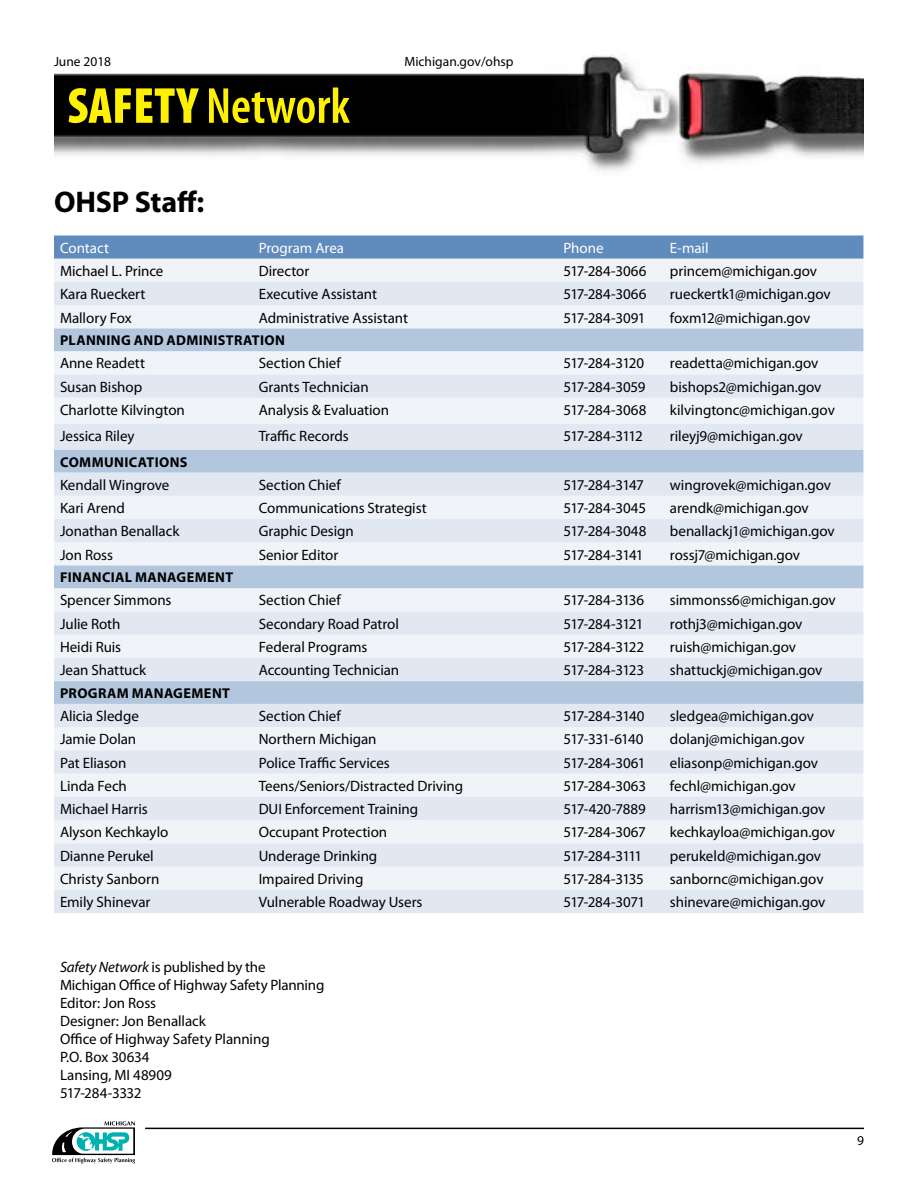
<style>
.page{position:relative;width:918px;height:1188px;background:#fff}
.page>*{position:absolute;margin:0;border:0;box-sizing:border-box;transform-origin:0 0}
.t1{font:600 condensed 51px "Myriad Pro";color:#fff200}
.t2{font:700 30px "Myriad Pro";letter-spacing:-.01em;color:#000}
.t3{font:15px/18px "Myriad Pro";letter-spacing:-.005em;color:#000}
.t4{font:15px "Myriad Pro";letter-spacing:-.05em;color:#000}
.t5{font:15px "Myriad Pro";letter-spacing:-.06em;color:#000}
.t6{font:15px "Myriad Pro";letter-spacing:-.005em;color:#fff}
.t7{font:15px "Myriad Pro";letter-spacing:-.025em;color:#000}
.t8{font:15px "Myriad Pro";letter-spacing:-.03em;color:#000}
.t9{font:700 14.25px "Myriad Pro";letter-spacing:.025em;color:#000}
.t10{font:13.5px "Myriad Pro";color:#000}
.s1{font-weight:900}
.s2{font-style:italic}
</style>
<div class="page">
<img style="left:54px;top:55px;width:810px;height:117px">
<div style="left:62px;top:81px;width:294px;height:48px;background:#000"></div>
<svg style="left:52px;top:1121px;width:83px;height:43px"></svg>
<hr style="left:145px;top:1128px;width:719px;height:1px;background:#000">
<div style="left:54px;top:236px;width:809px;height:23px;background:#608bbd"></div>
<div style="left:54px;top:259px;width:809px;height:23px;background:#f0f4f9"></div>
<svg style="left:54px;top:282px;width:809px;height:631px;fill:#e1e8f2"></svg>
<svg style="left:54px;top:328px;width:809px;height:376px"></svg>
<p class="t10" style="left:54px;top:53px;width:59px">June 2018</p>
<p class="t10" style="left:404px;top:53px;width:111px">Michigan.gov/ohsp</p>
<h1 class="t1" style="left:68px;top:74px;width:284px"><span class="s1">SAFETY</span> Network</h1>
<h2 class="t2" style="left:54px;top:182px;width:152px">OHSP Staff:</h2>
<p class="t6" style="left:60px;top:238px;width:51px">Contact</p>
<p class="t6" style="left:259px;top:238px;width:87px">Program Area</p>
<p class="t6" style="left:563px;top:238px;width:42px">Phone</p>
<p class="t6" style="left:670px;top:238px;width:40px">E-mail</p>
<p class="t3" style="left:60px;top:262px;width:105px">Michael L. Prince</p>
<p class="t3" style="left:259px;top:262px;width:52px">Director</p>
<p class="t3" style="left:563px;top:262px;width:84px">517-284-3066</p>
<p class="t3" style="left:670px;top:262px;width:149px">princem@michigan.gov</p>
<p class="t3" style="left:60px;top:285px;width:87px">Kara Rueckert</p>
<p class="t3" style="left:259px;top:285px;width:120px">Executive Assistant</p>
<p class="t3" style="left:563px;top:285px;width:84px">517-284-3066</p>
<p class="t3" style="left:670px;top:285px;width:162px">rueckertk1@michigan.gov</p>
<p class="t3" style="left:60px;top:308px;width:73px">Mallory Fox</p>
<p class="t3" style="left:259px;top:308px;width:151px">Administrative Assistant</p>
<p class="t3" style="left:563px;top:308px;width:84px">517-284-3091</p>
<p class="t3" style="left:670px;top:308px;width:142px">foxm12@michigan.gov</p>
<p class="t9" style="left:60px;top:331px;width:226px">PLANNING AND ADMINISTRATION</p>
<p class="t3" style="left:60px;top:354px;width:87px">Anne Readett</p>
<p class="t3" style="left:259px;top:354px;width:84px">Section Chief</p>
<p class="t4" style="left:563px;top:354px;width:82px">517-284-3120</p>
<p class="t3" style="left:670px;top:354px;width:150px">readetta@michigan.gov</p>
<p class="t3" style="left:60px;top:377px;width:84px">Susan Bishop</p>
<p class="t3" style="left:259px;top:377px;width:112px">Grants Technician</p>
<p class="t3" style="left:563px;top:377px;width:84px">517-284-3059</p>
<p class="t3" style="left:670px;top:377px;width:153px">bishops2@michigan.gov</p>
<p class="t3" style="left:60px;top:401px;width:126px">Charlotte Kilvington</p>
<p class="t3" style="left:259px;top:401px;width:132px">Analysis &amp; Evaluation</p>
<p class="t3" style="left:563px;top:401px;width:84px">517-284-3068</p>
<p class="t3" style="left:670px;top:401px;width:166px">kilvingtonc@michigan.gov</p>
<p class="t3" style="left:60px;top:427px;width:76px">Jessica Riley</p>
<p class="t3" style="left:259px;top:427px;width:92px">Traffic Records</p>
<p class="t5" style="left:563px;top:427px;width:81px">517-284-3112</p>
<p class="t3" style="left:670px;top:427px;width:134px">rileyj9@michigan.gov</p>
<p class="t9" style="left:60px;top:452px;width:129px">COMMUNICATIONS</p>
<p class="t3" style="left:60px;top:475px;width:111px">Kendall Wingrove</p>
<p class="t3" style="left:259px;top:475px;width:84px">Section Chief</p>
<p class="t4" style="left:563px;top:475px;width:82px">517-284-3147</p>
<p class="t3" style="left:670px;top:475px;width:163px">wingrovek@michigan.gov</p>
<p class="t3" style="left:60px;top:499px;width:66px">Kari Arend</p>
<p class="t3" style="left:259px;top:499px;width:169px">Communications Strategist</p>
<p class="t3" style="left:563px;top:499px;width:84px">517-284-3045</p>
<p class="t3" style="left:670px;top:499px;width:140px">arendk@michigan.gov</p>
<p class="t3" style="left:60px;top:522px;width:121px">Jonathan Benallack</p>
<p class="t3" style="left:259px;top:522px;width:97px">Graphic Design</p>
<p class="t3" style="left:563px;top:522px;width:85px">517-284-3048</p>
<p class="t3" style="left:670px;top:522px;width:166px">benallackj1@michigan.gov</p>
<p class="t3" style="left:60px;top:545px;width:55px">Jon Ross</p>
<p class="t3" style="left:259px;top:545px;width:81px">Senior Editor</p>
<p class="t5" style="left:563px;top:545px;width:82px">517-284-3141</p>
<p class="t3" style="left:670px;top:545px;width:132px">rossj7@michigan.gov</p>
<p class="t9" style="left:60px;top:568px;width:175px">FINANCIAL MANAGEMENT</p>
<p class="t3" style="left:60px;top:591px;width:113px">Spencer Simmons</p>
<p class="t3" style="left:259px;top:591px;width:84px">Section Chief</p>
<p class="t4" style="left:563px;top:591px;width:82px">517-284-3136</p>
<p class="t3" style="left:670px;top:591px;width:167px">simmonss6@michigan.gov</p>
<p class="t3" style="left:60px;top:614px;width:62px">Julie Roth</p>
<p class="t3" style="left:259px;top:614px;width:142px">Secondary Road Patrol</p>
<p class="t4" style="left:563px;top:614px;width:82px">517-284-3121</p>
<p class="t3" style="left:670px;top:614px;width:134px">rothj3@michigan.gov</p>
<p class="t3" style="left:60px;top:638px;width:63px">Heidi Ruis</p>
<p class="t3" style="left:259px;top:638px;width:110px">Federal Programs</p>
<p class="t4" style="left:563px;top:638px;width:82px">517-284-3122</p>
<p class="t3" style="left:670px;top:638px;width:128px">ruish@michigan.gov</p>
<p class="t3" style="left:60px;top:661px;width:88px">Jean Shattuck</p>
<p class="t3" style="left:259px;top:661px;width:142px">Accounting Technician</p>
<p class="t4" style="left:563px;top:661px;width:82px">517-284-3123</p>
<p class="t3" style="left:670px;top:661px;width:154px">shattuckj@michigan.gov</p>
<p class="t9" style="left:60px;top:684px;width:171px">PROGRAM MANAGEMENT</p>
<p class="t3" style="left:60px;top:707px;width:80px">Alicia Sledge</p>
<p class="t3" style="left:259px;top:707px;width:84px">Section Chief</p>
<p class="t4" style="left:563px;top:707px;width:83px">517-284-3140</p>
<p class="t3" style="left:670px;top:707px;width:146px">sledgea@michigan.gov</p>
<p class="t3" style="left:60px;top:730px;width:78px">Jamie Dolan</p>
<p class="t3" style="left:259px;top:730px;width:119px">Northern Michigan</p>
<p class="t5" style="left:563px;top:730px;width:82px">517-331-6140</p>
<p class="t3" style="left:670px;top:730px;width:136px">dolanj@michigan.gov</p>
<p class="t3" style="left:60px;top:753px;width:68px">Pat Eliason</p>
<p class="t3" style="left:259px;top:753px;width:133px">Police Traffic Services</p>
<p class="t3" style="left:563px;top:753px;width:83px">517-284-3061</p>
<p class="t3" style="left:670px;top:753px;width:150px">eliasonp@michigan.gov</p>
<p class="t3" style="left:60px;top:777px;width:68px">Linda Fech</p>
<p class="t3" style="left:259px;top:777px;width:206px">Teens/Seniors/Distracted Driving</p>
<p class="t3" style="left:563px;top:777px;width:84px">517-284-3063</p>
<p class="t3" style="left:670px;top:777px;width:127px">fechl@michigan.gov</p>
<p class="t3" style="left:60px;top:800px;width:89px">Michael Harris</p>
<p class="t3" style="left:259px;top:800px;width:161px">DUI Enforcement Training</p>
<p class="t7" style="left:563px;top:800px;width:84px">517-420-7889</p>
<p class="t3" style="left:670px;top:800px;width:157px">harrism13@michigan.gov</p>
<p class="t3" style="left:60px;top:823px;width:110px">Alyson Kechkaylo</p>
<p class="t3" style="left:259px;top:823px;width:130px">Occupant Protection</p>
<p class="t3" style="left:563px;top:823px;width:84px">517-284-3067</p>
<p class="t3" style="left:670px;top:823px;width:167px">kechkayloa@michigan.gov</p>
<p class="t3" style="left:60px;top:846px;width:95px">Dianne Perukel</p>
<p class="t3" style="left:259px;top:846px;width:120px">Underage Drinking</p>
<p class="t5" style="left:563px;top:846px;width:80px">517-284-3111</p>
<p class="t3" style="left:670px;top:846px;width:153px">perukeld@michigan.gov</p>
<p class="t3" style="left:60px;top:870px;width:101px">Christy Sanborn</p>
<p class="t3" style="left:259px;top:870px;width:106px">Impaired Driving</p>
<p class="t4" style="left:563px;top:870px;width:82px">517-284-3135</p>
<p class="t3" style="left:670px;top:870px;width:155px">sanbornc@michigan.gov</p>
<p class="t3" style="left:60px;top:893px;width:92px">Emily Shinevar</p>
<p class="t3" style="left:259px;top:893px;width:165px">Vulnerable Roadway Users</p>
<p class="t8" style="left:563px;top:893px;width:83px">517-284-3071</p>
<p class="t3" style="left:670px;top:893px;width:157px">shinevare@michigan.gov</p>
<p class="t3" style="left:60px;top:958px;width:266px"><span class="s2">Safety Network</span> is published by the<br>Michigan Office of Highway Safety Planning<br>Editor: Jon Ross<br>Designer: Jon Benallack<br>Office of Highway Safety Planning<br>P.O. Box 30634<br>Lansing, MI 48909<br>517-284-3332</p>
<p class="t10" style="left:857px;top:1133px;width:8px">9</p>
</div>
